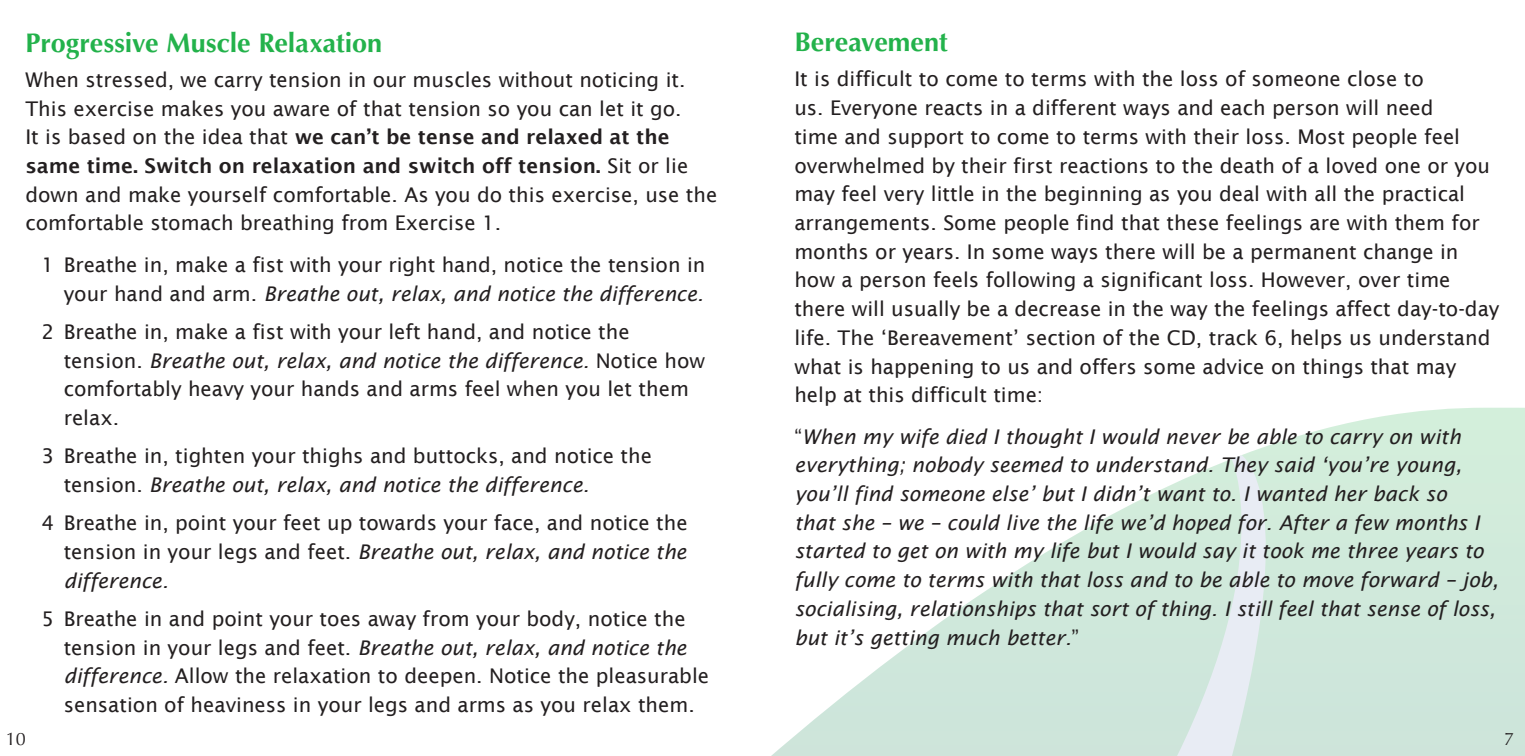
<style>
.page{position:relative;width:1525px;height:756px;background:#fff}
.page>*{position:absolute;margin:0;border:0;box-sizing:border-box;transform-origin:0 0}
.t1{font:700 27px "Optima";color:#23b24b}
.t2{font:20.25px/28.8px "Lucida Sans";color:#231f20}
.t3{font:italic 20.25px/28.8px "Lucida Sans";color:#231f20}
.t4{font:18px "Optima";color:#231f20}
.s1{font-weight:600}
.s2{font-style:italic}
.s3{font-style:normal}
</style>
<div class="page">
<svg style="left:771px;top:408px;width:753px;height:348px"></svg>
<svg style="left:1165px;top:454px;width:139px;height:302px;background:#d6eae1"></svg>
<p class="t1" style="left:25px;top:27px;width:358px">Progressive Muscle Relaxation</p>
<p class="t2" style="left:25px;top:65px;width:693px">When stressed, we carry tension in our muscles without noticing it.<br>This exercise makes you aware of that tension so you can let it go.<br>It is based on the idea that <span class="s1">we can’t be tense and relaxed at the same time. Switch on relaxation and switch off tension.</span> Sit or lie down and make yourself comfortable. As you do this exercise, use the comfortable stomach breathing from Exercise 1.</p>
<p class="t2" style="left:41px;top:250px;width:665px;text-align:right">1 Breathe in, make a fist with your right hand, notice the tension in your hand and arm. <span class="s2">Breathe out, relax, and notice the difference.</span></p>
<p class="t2" style="left:64px;top:317px;width:643px;text-indent:-22px">2 Breathe in, make a fist with your left hand, and notice the tension. <span class="s2">Breathe out, relax, and notice the difference.</span> Notice how comfortably heavy your hands and arms feel when you let them relax.</p>
<p class="t2" style="left:64px;top:441px;width:589px;text-indent:-22px">3 Breathe in, tighten your thighs and buttocks, and notice the tension. <span class="s2">Breathe out, relax, and notice the difference.</span></p>
<p class="t2" style="left:64px;top:508px;width:625px;text-align:justify;text-indent:-22px">4 Breathe in, point your feet up towards your face, and notice the tension in your legs and feet. <span class="s2">Breathe out, relax, and notice the difference.</span></p>
<p class="t2" style="left:64px;top:604px;width:647px;text-indent:-22px">5 Breathe in and point your toes away from your body, notice the tension in your legs and feet. <span class="s2">Breathe out, relax, and notice the difference.</span> Allow the relaxation to deepen. Notice the pleasurable sensation of heaviness in your legs and arms as you relax them.</p>
<p class="t4" style="left:6px;top:729px;width:22px">10</p>
<p class="t1" style="left:794px;top:27px;width:155px">Bereavement</p>
<p class="t2" style="left:794px;top:65px;width:706px">It is difficult to come to terms with the loss of someone close to<br>us. Everyone reacts in a different ways and each person will need<br>time and support to come to terms with their loss. Most people feel overwhelmed by their first reactions to the death of a loved one or you may feel very little in the beginning as you deal with all the practical arrangements. Some people find that these feelings are with them for months or years. In some ways there will be a permanent change in how a person feels following a significant loss. However, over time there will usually be a decrease in the way the feelings affect day-to-day life. The ‘Bereavement’ section of the CD, track 6, helps us understand what is happening to us and offers some advice on things that may help at this difficult time:</p>
<p class="t3" style="left:794px;top:422px;width:705px"><span class="s3">“</span>When my wife died I thought I would never be able to carry on with everything; nobody seemed to understand. They said ‘you’re young, you’ll find someone else’ but I didn’t want to. I wanted her back so<br>that she – we – could live the life we’d hoped for. After a few months I started to get on with my life but I would say it took me three years to fully come to terms with that loss and to be able to move forward – job, socialising, relationships that sort of thing. I still feel that sense of loss, but it’s getting much better.<span class="s3">”</span></p>
<p class="t4" style="left:1503px;top:729px;width:12px">7</p>
</div>
